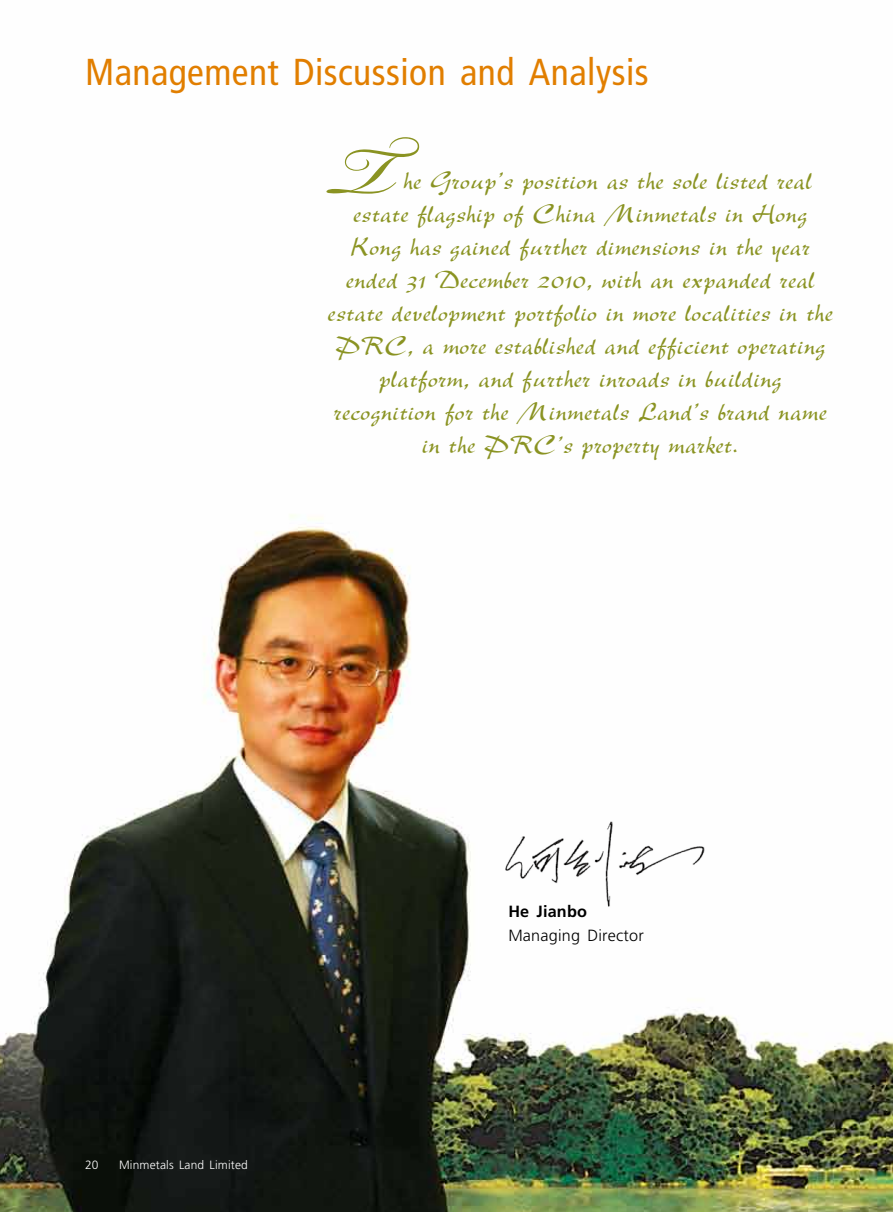
<style>
.page{position:relative;width:893px;height:1212px;background:#fff}
.page>*{position:absolute;margin:0;border:0;box-sizing:border-box;transform-origin:0 0}
.t1{font:105px "Bickham Script Pro";color:#8a9322}
.t2{font:condensed 37.5px "Frutiger LT Std";letter-spacing:.01em;color:#e17e00}
.t3{font:27px "New Berolina MT Std";letter-spacing:.01em;color:#8a9322}
.t4{font:300 16.2px "Frutiger LT Std";letter-spacing:.015em;color:#000}
.t5{font:700 16.2px "Frutiger LT Std";letter-spacing:.015em;color:#000}
.t6{font:300 12px "Frutiger LT Std";letter-spacing:.015em;color:#fff}
</style>
<div class="page">
<img style="left:0;top:514px;width:893px;height:698px">
<img style="left:499px;top:802px;width:221px;height:113px">
<h2 class="t2" style="left:85px;top:50px;width:565px">Management Discussion and Analysis</h2>
<h1 class="t1" style="left:330px;top:95px;width:67px">T</h1>
<p class="t3" style="left:403px;top:165px;width:410px">he Group’s position as the sole listed real</p>
<p class="t3" style="left:353px;top:198px;width:455px">estate flagship of China Minmetals in Hong</p>
<p class="t3" style="left:351px;top:231px;width:461px">Kong has gained further dimensions in the year</p>
<p class="t3" style="left:346px;top:264px;width:470px">ended 31 December 2010, with an expanded real</p>
<p class="t3" style="left:328px;top:297px;width:507px">estate development portfolio in more localities in the</p>
<p class="t3" style="left:335px;top:330px;width:492px">PRC, a more established and efficient operating</p>
<p class="t3" style="left:379px;top:363px;width:405px">platform, and further inroads in building</p>
<p class="t3" style="left:334px;top:396px;width:495px">recognition for the Minmetals Land’s brand name</p>
<p class="t3" style="left:422px;top:429px;width:319px">in the PRC’s property market.</p>
<p class="t6" style="left:85px;top:1158px;width:15px">20</p>
<p class="t6" style="left:119px;top:1158px;width:130px">Minmetals Land Limited</p>
<p class="t5" style="left:508px;top:902px;width:80px">He Jianbo</p>
<p class="t4" style="left:508px;top:926px;width:137px">Managing Director</p>
</div>
